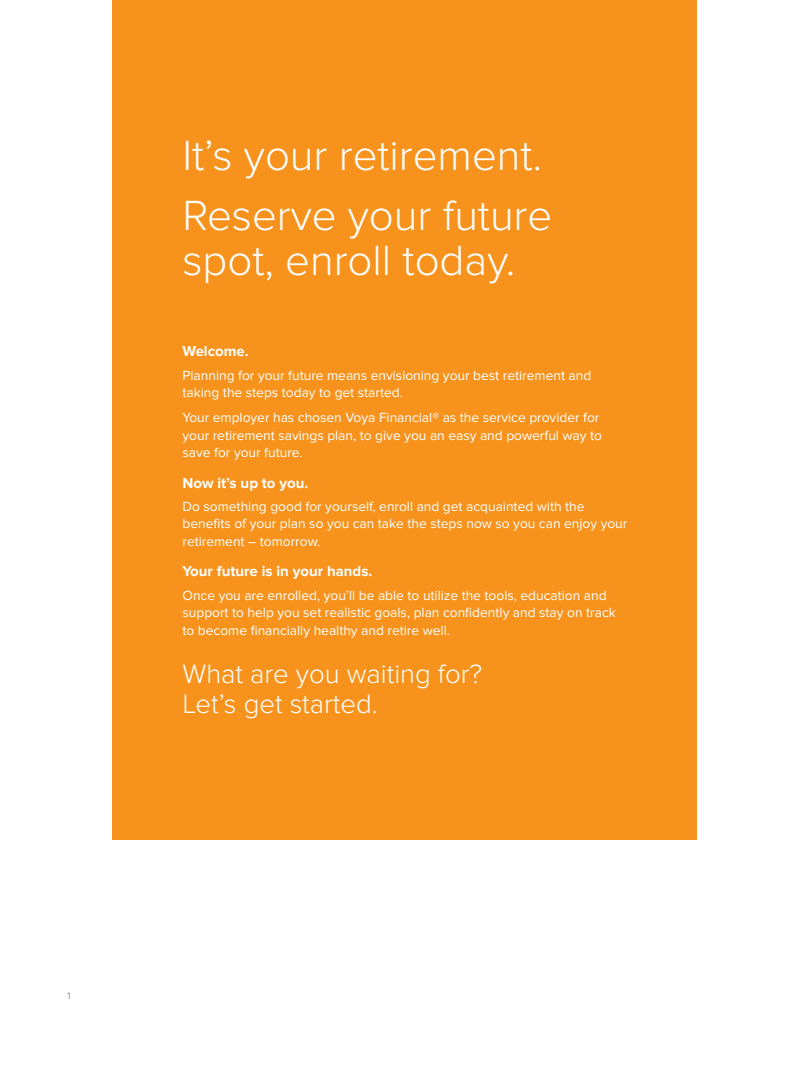
<style>
.page{position:relative;width:810px;height:1080px;background:#fff}
.page>*{position:absolute;margin:0;border:0;box-sizing:border-box;transform-origin:0 0}
.t1{font:300 43.75px/60px "Proxima Nova";color:#fff}
.t2{font:300 27.5px/30px "Proxima Nova";color:#fff}
.t3{font:700 15px "Proxima Nova";color:#fff}
.t4{font:13.75px/17.5px "Proxima Nova";color:#fff}
.t5{font:300 10px "Proxima Nova";color:#6c6d70}
</style>
<div class="page">
<div style="left:112px;top:0;width:586px;height:840px;background:#f7931d"></div>
<p class="t5" style="left:68px;top:990px;width:5px">1</p>
<h1 class="t1" style="left:182px;top:126px;width:371px">It’s your retirement.<br>Reserve your future</h1>
<h1 class="t1" style="left:182px;top:231px;width:334px">spot, enroll today.</h1>
<p class="t3" style="left:182px;top:343px;width:68px">Welcome.</p>
<p class="t4" style="left:182px;top:366px;width:410px">Planning for your future means envisioning your best retirement and taking the steps today to get started.</p>
<p class="t4" style="left:182px;top:409px;width:421px">Your employer has chosen Voya Financial® as the service provider for your retirement savings plan, to give you an easy and powerful way to save for your future.</p>
<p class="t3" style="left:182px;top:474px;width:127px">Now it’s up to you.</p>
<p class="t4" style="left:182px;top:498px;width:446px">Do something good for yourself, enroll and get acquainted with the benefits of your plan so you can take the steps now so you can enjoy your retirement – tomorrow.</p>
<p class="t3" style="left:182px;top:563px;width:191px">Your future is in your hands.</p>
<p class="t4" style="left:182px;top:586px;width:435px">Once you are enrolled, you’ll be able to utilize the tools, education and support to help you set realistic goals, plan confidently and stay on track to become financially healthy and retire well.</p>
<h2 class="t2" style="left:182px;top:659px;width:301px">What are you waiting for?<br>Let’s get started.</h2>
</div>
